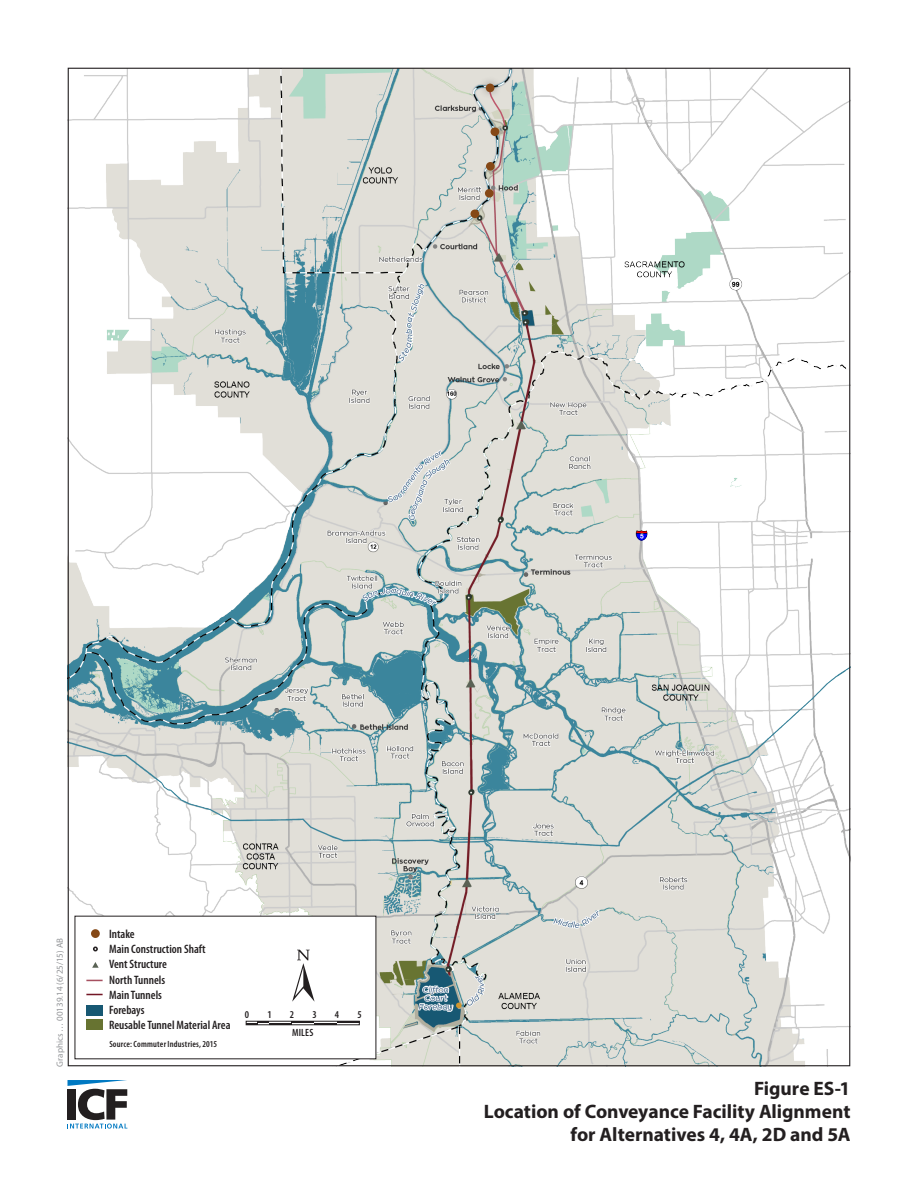
<style>
.page{position:relative;width:918px;height:1188px;background:#fff}
.page>*{position:absolute;margin:0;border:0;box-sizing:border-box;transform-origin:0 0}
.t1{font:700 19.5px "Myriad Pro";letter-spacing:-.005em;color:#231f20}
.t2{font:600 condensed 12.15px "Myriad Pro";color:#231f20}
.t3{font:600 condensed 10.5px "Myriad Pro";letter-spacing:.01em;color:#231f20}
.t4{font:600 condensed 9px "Myriad Pro";letter-spacing:.02em;color:#231f20}
.t5{font:9px "Myriad Pro";color:#939598}
</style>
<div class="page">
<img style="left:70px;top:70px;width:778px;height:994px">
<div style="left:491px;top:127px;width:8px;height:9px;background:#854816;border-radius:50%"></div>
<div style="left:486px;top:162px;width:9px;height:9px;background:#854816;border-radius:50%"></div>
<div style="left:485px;top:189px;width:9px;height:9px;background:#854816;border-radius:50%"></div>
<div style="left:471px;top:210px;width:8px;height:8px;background:#854816;border-radius:50%"></div>
<svg style="left:489px;top:90px;width:17px;height:37px"></svg>
<div style="left:478px;top:76px;width:24px;height:24px;background:#231f20;opacity:.4"></div>
<div style="left:486px;top:84px;width:8px;height:8px;background:#854816;border-radius:50%"></div>
<div style="left:75px;top:916px;width:301px;height:143px;background:#fff"></div>
<svg style="left:93px;top:947px;width:5px;height:4px"></svg>
<svg style="left:92px;top:962px;width:7px;height:6px"></svg>
<svg style="left:86px;top:980px;width:17px;height:1px"></svg>
<svg style="left:86px;top:994px;width:17px;height:1px"></svg>
<div style="left:86px;top:1005px;width:17px;height:11px;background:#175873"></div>
<div style="left:86px;top:1019px;width:17px;height:11px;background:#677331"></div>
<div style="left:91px;top:929px;width:9px;height:9px;background:#854816;border-radius:50%"></div>
<svg style="left:292px;top:950px;width:22px;height:52px"></svg>
<svg style="left:246px;top:1021px;width:23px;height:4px"></svg>
<hr style="left:291px;top:1021px;width:23px;height:2px;background:#231f20">
<hr style="left:269px;top:1023px;width:23px;height:2px;background:#231f20">
<hr style="left:337px;top:1021px;width:23px;height:2px;background:#231f20">
<hr style="left:314px;top:1023px;width:23px;height:2px;background:#231f20">
<svg style="left:67px;top:1080px;width:60px;height:49px"></svg>
<p class="t5" style="left:54px;top:1066px;width:130px;rotate:-90deg">Graphics … 00139.14 (6/25/15) AB</p>
<p class="t2" style="left:109px;top:927px;width:27px">Intake</p>
<p class="t2" style="left:109px;top:943px;width:98px">Main Construction Shaft</p>
<p class="t2" style="left:109px;top:958px;width:59px">Vent Structure</p>
<p class="t2" style="left:109px;top:973px;width:58px">North Tunnels</p>
<p class="t2" style="left:109px;top:988px;width:54px">Main Tunnels</p>
<p class="t2" style="left:109px;top:1004px;width:37px">Forebays</p>
<p class="t2" style="left:109px;top:1019px;width:123px">Reusable Tunnel Material Area</p>
<p class="t4" style="left:109px;top:1039px;width:109px">Source: Commuter Industries, 2015</p>
<p class="t3" style="left:245px;top:1008px;width:6px">0</p>
<p class="t3" style="left:267px;top:1008px;width:6px">1</p>
<p class="t3" style="left:290px;top:1008px;width:6px">2</p>
<p class="t3" style="left:312px;top:1008px;width:6px">3</p>
<p class="t3" style="left:335px;top:1008px;width:6px">4</p>
<p class="t3" style="left:357px;top:1008px;width:6px">5</p>
<p class="t3" style="left:292px;top:1026px;width:23px">MILES</p>
<p class="t1" style="left:754px;top:1075px;width:98px">Figure ES-1</p>
<p class="t1" style="left:484px;top:1099px;width:368px">Location of Conveyance Facility Alignment</p>
<p class="t1" style="left:570px;top:1122px;width:282px">for Alternatives 4, 4A, 2D and 5A</p>
</div>
